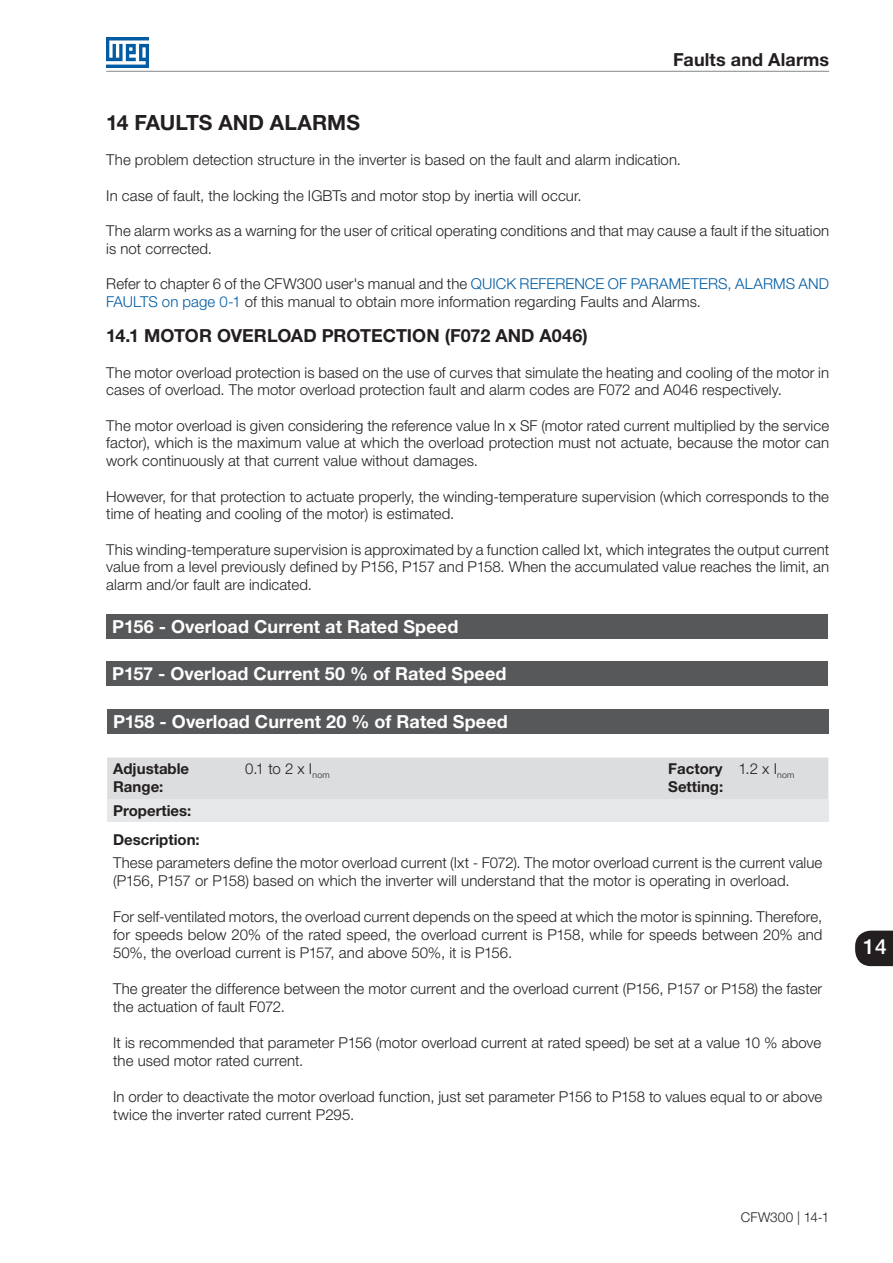
<style>
.page{position:relative;width:893px;height:1263px;background:#fff}
.page>*{position:absolute;margin:0;border:0;box-sizing:border-box;transform-origin:0 0}
.t1{font:700 21px "Helvetica Neue LT Pro";letter-spacing:.005em;color:#231f20}
.t2{font:500 21px "Helvetica Neue LT Pro";color:#fff}
._100_a_199{font:700 18px "Helvetica Neue LT Pro";letter-spacing:.005em;color:#fff}
.t3{font:700 18px "Helvetica Neue LT Pro";letter-spacing:.005em;color:#231f20}
.Texto{font:300 15px/17.7px "Helvetica Neue LT Pro";letter-spacing:.005em;color:#231f20}
.Descricao_Parametros{font:300 15px/18px "Helvetica Neue LT Pro";letter-spacing:.005em;color:#231f20}
.Faixa_de_Valores___P{font:700 15px "Helvetica Neue LT Pro";color:#231f20}
.t4{font:300 13.5px "Helvetica Neue LT Pro";letter-spacing:.01em;color:#231f20}
.s1{color:#015ca3}
</style>
<div class="page">
<hr style="left:106px;top:71px;width:723px;height:1px;background:#939598">
<img style="left:106px;top:38px;width:43px;height:29px">
<svg style="left:855px;top:930px;width:38px;height:36px"></svg>
<div style="left:106px;top:614px;width:721px;height:25px;background:#57585a"></div>
<div style="left:106px;top:661px;width:721px;height:25px;background:#57585a"></div>
<div style="left:107px;top:709px;width:721px;height:25px;background:#57585a"></div>
<div style="left:107px;top:757px;width:721px;height:42px;background:#dcdddf"></div>
<div style="left:107px;top:799px;width:132px;height:23px;background:#e6e7e9"></div>
<div style="left:239px;top:799px;width:589px;height:23px;background:#e6e7e9"></div>
<p class="t3" style="left:673px;top:48px;width:157px">Faults and Alarms</p>
<p class="t1" style="left:106px;top:109px;width:255px">14 FAULTS AND ALARMS</p>
<p class="Texto" style="left:106px;top:151px;width:576px">The problem detection structure in the inverter is based on the fault and alarm indication.</p>
<p class="Texto" style="left:106px;top:186px;width:477px">In case of fault, the locking the IGBTs and motor stop by inertia will occur.</p>
<p class="Texto" style="left:106px;top:221px;width:724px">The alarm works as a warning for the user of critical operating conditions and that may cause a fault if the situation</p>
<p class="Texto" style="left:106px;top:239px;width:107px">is not corrected.</p>
<p class="Texto" style="left:106px;top:275px;width:724px">Refer to chapter 6 of the CFW300 user's manual and the <span class="s1">QUICK REFERENCE OF PARAMETERS, ALARMS AND<br>FAULTS on page 0-1</span> of this manual to obtain more information regarding Faults and Alarms.</p>
<p class="t3" style="left:106px;top:324px;width:483px">14.1 MOTOR OVERLOAD PROTECTION (F072 AND A046)</p>
<p class="Texto" style="left:106px;top:363px;width:724px">The motor overload protection is based on the use of curves that simulate the heating and cooling of the motor in cases of overload. The motor overload protection fault and alarm codes are F072 and A046 respectively.</p>
<p class="Texto" style="left:106px;top:416px;width:724px;text-align:justify">The motor overload is given considering the reference value In x SF (motor rated current multiplied by the service factor), which is the maximum value at which the overload protection must not actuate, because the motor can work continuously at that current value without damages.</p>
<p class="Texto" style="left:106px;top:487px;width:724px">However, for that protection to actuate properly, the winding-temperature supervision (which corresponds to the</p>
<p class="Texto" style="left:106px;top:505px;width:350px">time of heating and cooling of the motor) is estimated.</p>
<p class="Texto" style="left:106px;top:540px;width:724px">This winding-temperature supervision is approximated by a function called Ixt, which integrates the output current</p>
<p class="Texto" style="left:106px;top:558px;width:724px">value from a level previously defined by P156, P157 and P158. When the accumulated value reaches the limit, an alarm and/or fault are indicated.</p>
<p class="_100_a_199" style="left:112px;top:615px;width:348px">P156 - Overload Current at Rated Speed</p>
<p class="_100_a_199" style="left:112px;top:662px;width:396px">P157 - Overload Current 50 % of Rated Speed</p>
<p class="_100_a_199" style="left:113px;top:710px;width:396px">P158 - Overload Current 20 % of Rated Speed</p>
<p class="Faixa_de_Valores___P" style="left:113px;top:759px;width:78px">Adjustable</p>
<p class="Faixa_de_Valores___P" style="left:113px;top:777px;width:52px">Range:</p>
<p class="Descricao_Parametros" style="left:245px;top:760px;width:86px">0.1 to 2 x I<sub>nom</sub></p>
<p class="Faixa_de_Valores___P" style="left:668px;top:759px;width:56px">Factory</p>
<p class="Faixa_de_Valores___P" style="left:668px;top:777px;width:57px">Setting:</p>
<p class="Descricao_Parametros" style="left:738px;top:760px;width:58px">1.2 x I<sub>nom</sub></p>
<p class="Faixa_de_Valores___P" style="left:113px;top:801px;width:80px">Properties:</p>
<p class="Faixa_de_Valores___P" style="left:113px;top:830px;width:88px">Description:</p>
<p class="Descricao_Parametros" style="left:113px;top:853px;width:711px">These parameters define the motor overload current (Ixt - F072). The motor overload current is the current value (P156, P157 or P158) based on which the inverter will understand that the motor is operating in overload.</p>
<p class="Descricao_Parametros" style="left:113px;top:907px;width:711px;text-align:justify">For self-ventilated motors, the overload current depends on the speed at which the motor is spinning. Therefore, for speeds below 20% of the rated speed, the overload current is P158, while for speeds between 20% and 50%, the overload current is P157, and above 50%, it is P156.</p>
<p class="Descricao_Parametros" style="left:113px;top:979px;width:711px">The greater the difference between the motor current and the overload current (P156, P157 or P158) the faster the actuation of fault F072.</p>
<p class="Descricao_Parametros" style="left:113px;top:1033px;width:709px">It is recommended that parameter P156 (motor overload current at rated speed) be set at a value 10 % above</p>
<p class="Descricao_Parametros" style="left:113px;top:1051px;width:192px">the used motor rated current.</p>
<p class="Descricao_Parametros" style="left:113px;top:1087px;width:711px">In order to deactivate the motor overload function, just set parameter P156 to P158 to values equal to or above twice the inverter rated current P295.</p>
<h1 class="t2" style="left:863px;top:934px;width:25px">14</h1>
<p class="t4" style="left:741px;top:1208px;width:90px">CFW300 | 14-1</p>
</div>
